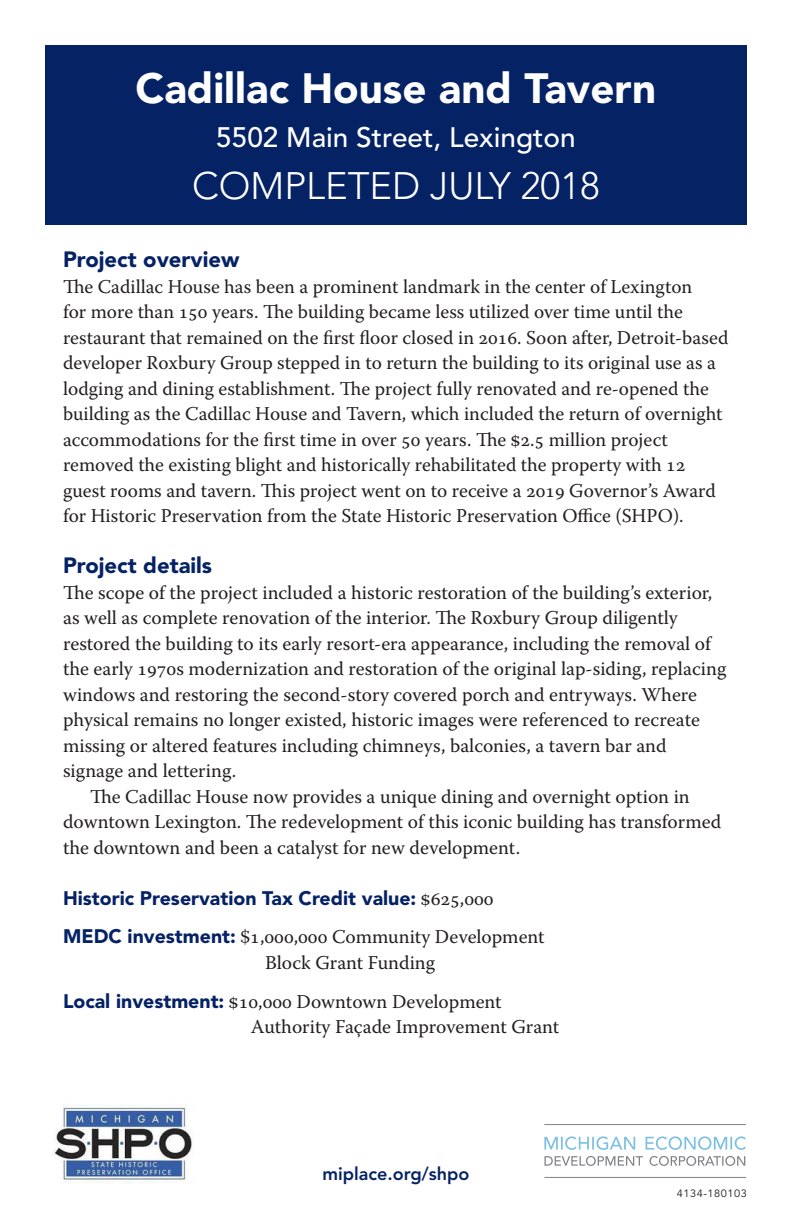
<style>
.page{position:relative;width:792px;height:1224px;background:#fff}
.page>*{position:absolute;margin:0;border:0;box-sizing:border-box;transform-origin:0 0}
.t1{font:900 42px "Avenir";color:#fff}
.t2{font:300 38px "Avenir";color:#fff}
.t3{font:500 28px "Avenir";color:#fff}
.t4{font:900 22px "Avenir";color:#052265}
.t5{font:19.6px/25.6px "Warnock Pro";color:#231f20}
.t6{font:900 19.6px "Avenir";color:#052265}
.t7{font:800 18px "Avenir";color:#052265}
.t8{font:10.6px "Avenir";letter-spacing:.05em;color:#231f20;scale:1.04 1}
.s1{font-family:"Warnock Pro";font-weight:400;color:#231f20}
.s2{font-family:"Avenir";font-weight:900;color:#052265}
</style>
<div class="page">
<div style="left:45px;top:45px;width:702px;height:180px;background:#052265"></div>
<svg style="left:544px;top:1156px;width:201px;height:10px"></svg>
<svg style="left:544px;top:1136px;width:202px;height:14px"></svg>
<hr style="left:544px;top:1124px;width:202px;height:1px;background:#808285">
<hr style="left:544px;top:1177px;width:202px;height:1px;background:#808285">
<img style="left:54px;top:1104px;width:139px;height:80px">
<p class="t1" style="left:136px;top:63px;width:522px">Cadillac House and Tavern</p>
<p class="t3" style="left:216px;top:121px;width:361px">5502 Main Street, Lexington</p>
<p class="t2" style="left:192px;top:163px;width:409px">COMPLETED JULY 2018</p>
<p class="t4" style="left:63px;top:246px;width:178px">Project overview</p>
<p class="t5" style="left:63px;top:273px;width:667px">The Cadillac House has been a prominent landmark in the center of Lexington<br>for more than 150 years. The building became less utilized over time until the restaurant that remained on the first floor closed in 2016. Soon after, Detroit-based developer Roxbury Group stepped in to return the building to its original use as a lodging and dining establishment. The project fully renovated and re-opened the building as the Cadillac House and Tavern, which included the return of overnight accommodations for the first time in over 50 years. The $2.5 million project removed the existing blight and historically rehabilitated the property with 12 guest rooms and tavern. This project went on to receive a 2019 Governor’s Award for Historic Preservation from the State Historic Preservation Office (SHPO).</p>
<p class="t4" style="left:63px;top:552px;width:151px">Project details</p>
<p class="t5" style="left:63px;top:579px;width:665px">The scope of the project included a historic restoration of the building’s exterior, as well as complete renovation of the interior. The Roxbury Group diligently restored the building to its early resort-era appearance, including the removal of the early 1970s modernization and restoration of the original lap-siding, replacing windows and restoring the second-story covered porch and entryways. Where physical remains no longer existed, historic images were referenced to recreate missing or altered features including chimneys, balconies, a tavern bar and signage and lettering.</p>
<p class="t5" style="left:63px;top:783px;width:660px;text-indent:27px">The Cadillac House now provides a unique dining and overnight option in downtown Lexington. The redevelopment of this iconic building has transformed the downtown and been a catalyst for new development.</p>
<p class="t6" style="left:63px;top:886px;width:432px">Historic Preservation Tax Credit value: <span class="s1">$625,000</span></p>
<p class="t5" style="left:265px;top:924px;width:281px;text-indent:-202px"><span class="s2">MEDC investment:</span> $1,000,000 Community Development<br>Block Grant Funding</p>
<p class="t5" style="left:251px;top:988px;width:310px;text-indent:-188px"><span class="s2">Local investment:</span> $10,000 Downtown Development<br>Authority Façade Improvement Grant</p>
<p class="t7" style="left:322px;top:1163px;width:149px">miplace.org/shpo</p>
<p class="t8" style="left:677px;top:1188px;width:69px">4134-180103</p>
</div>
